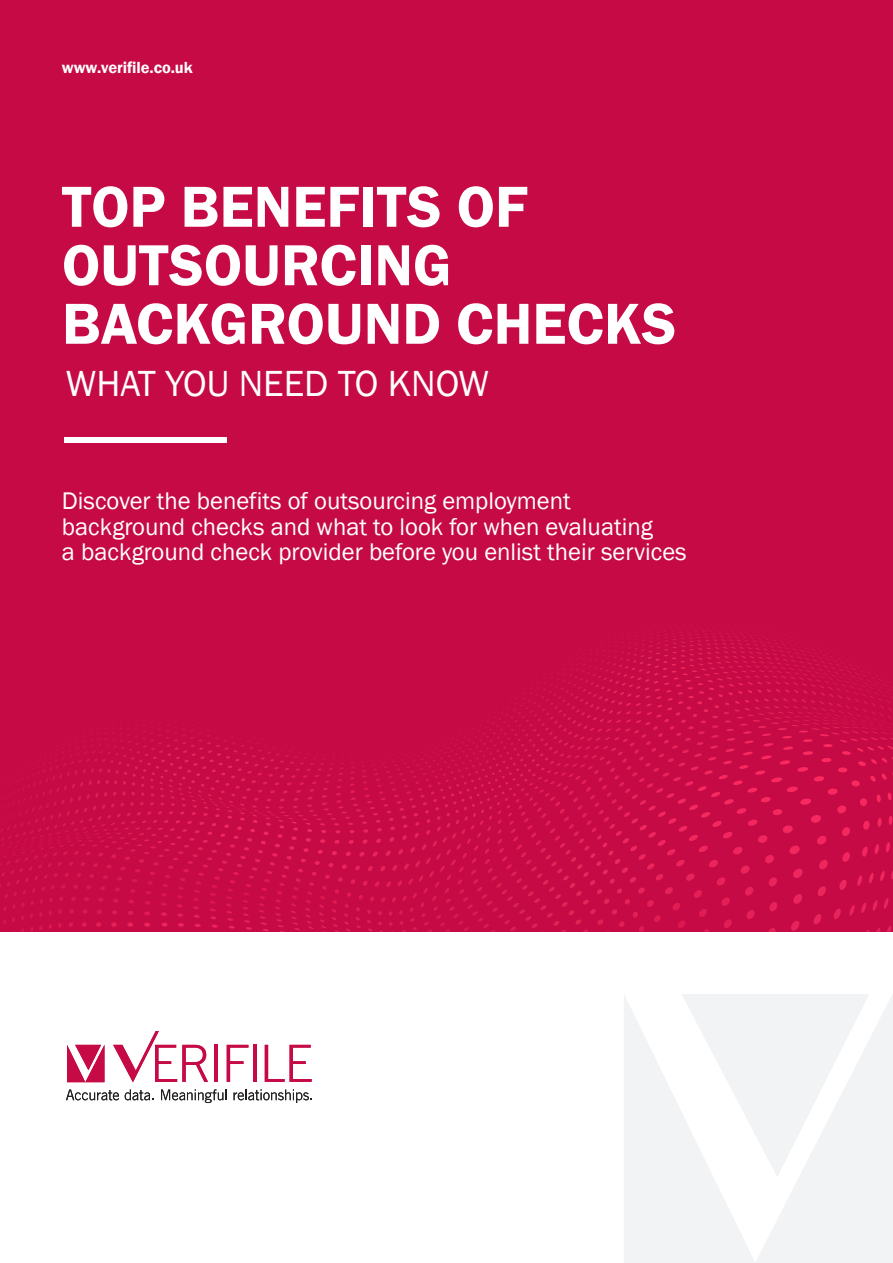
<style>
.page{position:relative;width:893px;height:1263px;background:#fff}
.page>*{position:absolute;margin:0;border:0;box-sizing:border-box;transform-origin:0 0}
.t1{font:600 59.85px/58.5px "Franklin Gothic";color:#fff}
.t2{font:37.35px "Franklin Gothic";color:#fff}
.t3{font:24.75px/25.5px "Franklin Gothic";color:#fff}
.t4{font:600 16.5px "Franklin Gothic";letter-spacing:-.005em;color:#fff}
</style>
<div class="page">
<div style="left:0;top:0;width:893px;height:932px;background:#c60a45"></div>
<hr style="left:214px;top:1045px;width:4px;height:37px;background:#c60a45">
<svg style="left:227px;top:1045px;width:21px;height:37px"></svg>
<hr style="left:253px;top:1045px;width:3px;height:37px;background:#c60a45">
<svg style="left:265px;top:1045px;width:47px;height:37px"></svg>
<svg style="left:67px;top:1045px;width:37px;height:37px"></svg>
<svg style="left:113px;top:1031px;width:95px;height:51px"></svg>
<svg style="left:66px;top:1089px;width:53px;height:11px"></svg>
<svg style="left:125px;top:1089px;width:29px;height:11px"></svg>
<svg style="left:161px;top:1089px;width:66px;height:14px"></svg>
<svg style="left:234px;top:1089px;width:78px;height:14px"></svg>
<div style="left:64px;top:437px;width:163px;height:6px;background:#fff"></div>
<svg style="left:624px;top:994px;width:269px;height:269px;fill:#f2f3f4"></svg>
<p class="t4" style="left:62px;top:58px;width:132px">www.verifile.co.uk</p>
<h1 class="t1" style="left:62px;top:178px;width:616px">TOP BENEFITS OF<br>OUTSOURCING<br>BACKGROUND CHECKS</h1>
<h2 class="t2" style="left:66px;top:360px;width:425px">WHAT YOU NEED TO KNOW</h2>
<p class="t3" style="left:62px;top:489px;width:626px">Discover the benefits of outsourcing employment background checks and what to look for when evaluating<br>a background check provider before you enlist their services</p>
</div>
